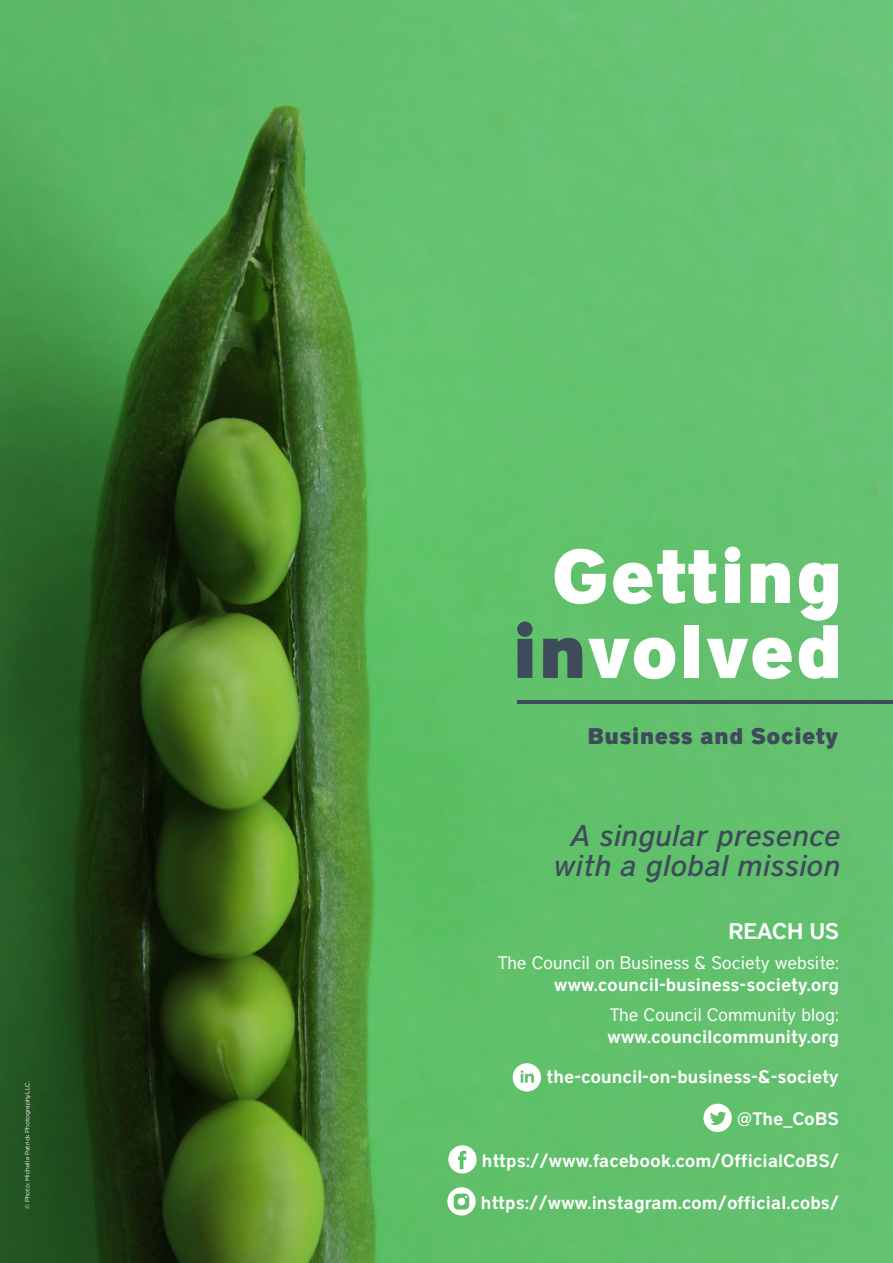
<style>
.page{position:relative;width:893px;height:1263px;background:#fff}
.page>*{position:absolute;margin:0;border:0;box-sizing:border-box;transform-origin:0 0}
.t1{font:900 75px/75px "District";color:#fff;text-align:center}
.t2{font:italic 500 30px/30px "District";color:#3e4b5a;text-align:center}
.t3{font:900 22.5px "District";color:#3e4b5a}
.t4{font:600 22.5px "District";letter-spacing:-.015em;color:#fff}
.t5{font:600 18px "District";color:#fff}
.t6{font:18px "District";color:#fff}
.t7{font:6px "Gotham";color:#fff}
.s1{color:#3e4b5a}
</style>
<div class="page">
<img style="left:0;top:0;width:893px;height:1263px">
<svg style="left:513px;top:1063px;width:28px;height:28px"></svg>
<svg style="left:703px;top:1104px;width:29px;height:28px"></svg>
<svg style="left:448px;top:1145px;width:29px;height:28px"></svg>
<svg style="left:447px;top:1187px;width:29px;height:28px"></svg>
<hr style="left:517px;top:700px;width:376px;height:4px;background:#3e4b5a">
<p class="t7" style="left:24px;top:1209px;width:130px;rotate:-90deg">© Photo: Michelle Patrick PhotographyLLC.</p>
<h1 class="t1" style="left:512px;top:537px;width:333px">Getting <span class="s1">in</span>volved</h1>
<p class="t3" style="left:588px;top:722px;width:253px">Business and Society</p>
<h2 class="t2" style="left:552px;top:820px;width:289px">A singular presence with a global mission</h2>
<p class="t4" style="left:728px;top:918px;width:112px">REACH US</p>
<p class="t6" style="left:498px;top:952px;width:343px">The Council on Business &amp; Society website:</p>
<p class="t5" style="left:554px;top:974px;width:287px">www.council-business-society.org</p>
<p class="t6" style="left:610px;top:1004px;width:231px">The Council Community blog:</p>
<p class="t5" style="left:607px;top:1025px;width:233px">www.councilcommunity.org</p>
<p class="t5" style="left:546px;top:1066px;width:294px">the-council-on-business-&amp;-society</p>
<p class="t5" style="left:737px;top:1107px;width:104px">@The_CoBS</p>
<p class="t5" style="left:482px;top:1149px;width:359px">https://www.facebook.com/OfficialCoBS/</p>
<p class="t5" style="left:481px;top:1192px;width:360px">https://www.instagram.com/official.cobs/</p>
</div>
